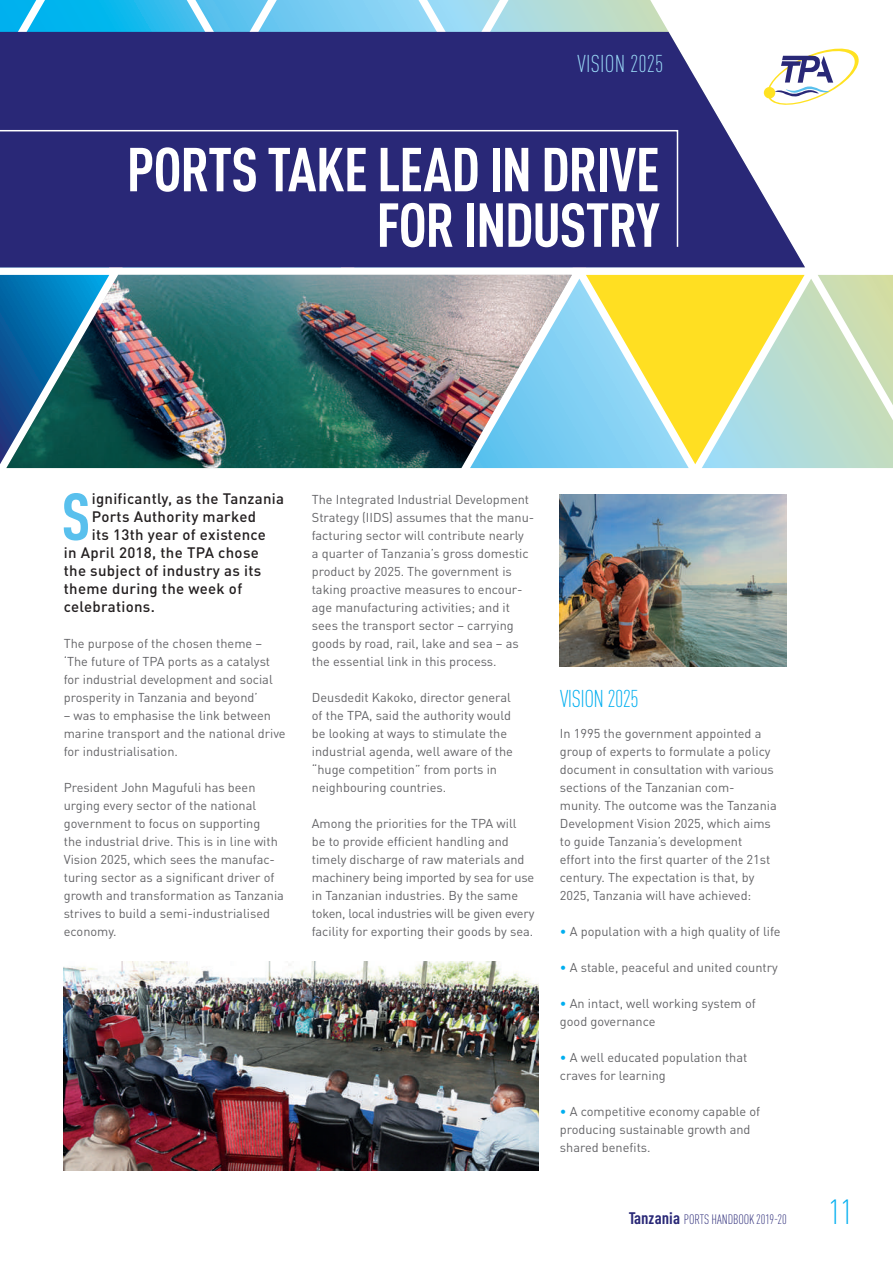
<style>
.page{position:relative;width:893px;height:1263px;background:#fff}
.page>*{position:absolute;margin:0;border:0;box-sizing:border-box;transform-origin:0 0}
.t1{font:700 condensed 65.55px "DINOT";color:#59c0ed}
.t2{font:700 condensed 61.05px/55.5px "DINOT";letter-spacing:-.02em;color:#fff;text-align:right}
.t3{font:300 condensed 34.5px "DINOT";color:#00aeef}
.t4{font:300 condensed 24px "DINOT";letter-spacing:-.02em;color:#00aeef}
.t5{font:300 condensed 24px "DINOT";letter-spacing:.01em;color:#9cdcf8}
.t6{font:500 15px "DINOT";letter-spacing:.02em;color:#231f20}
.t7{font:300 condensed 13.5px "DINOT";letter-spacing:-.005em;color:#292877}
.t8{font:12.75px/18px "DINOT";color:#636366}
.s1{color:#00aeef}
.s2{font-weight:700;font-size:16.5px}
</style>
<div class="page">
<svg style="left:0;top:275px;width:6px;height:189px"></svg>
<svg style="left:572px;top:275px;width:321px;height:193px;background:#cede9d"></svg>
<img style="left:560px;top:494px;width:227px;height:172px">
<svg style="left:0;top:0;width:859px;height:267px"></svg>
<div style="left:0;top:129px;width:679px;height:119px;background:#292877"></div>
<img style="left:64px;top:961px;width:475px;height:209px">
<img style="left:6px;top:275px;width:566px;height:193px">
<h3 class="t5" style="left:577px;top:50px;width:87px">VISION 2025</h3>
<h2 class="t2" style="left:127px;top:141px;width:535px">PORTS TAKE LEAD IN DRIVE<br>FOR INDUSTRY</h2>
<h1 class="t1" style="left:61px;top:477px;width:30px">S</h1>
<p class="t6" style="left:92px;top:488px;width:194px">ignificantly, as the Tanzania</p>
<p class="t6" style="left:92px;top:506px;width:166px">Ports Authority marked</p>
<p class="t6" style="left:92px;top:524px;width:176px">its 13th year of existence</p>
<p class="t6" style="left:64px;top:542px;width:197px">in April 2018, the TPA chose</p>
<p class="t6" style="left:64px;top:560px;width:199px">the subject of industry as its</p>
<p class="t6" style="left:64px;top:578px;width:180px">theme during the week of</p>
<p class="t6" style="left:64px;top:596px;width:93px">celebrations.</p>
<p class="t8" style="left:64px;top:634px;width:210px">The purpose of the chosen theme – ‘The future of TPA ports as a catalyst for industrial development and social prosperity in Tanzania and beyond’</p>
<p class="t8" style="left:64px;top:706px;width:223px">– was to emphasise the link between marine transport and the national drive for industrialisation.</p>
<p class="t8" style="left:64px;top:778px;width:222px">President John Magufuli has been urging every sector of the national government to focus on supporting<br>the industrial drive. This is in line with Vision 2025, which sees the manufac&shy;turing sector as a significant driver of growth and transformation as Tanzania strives to build a semi-industrialised economy.</p>
<p class="t8" style="left:312px;top:490px;width:224px">The Integrated Industrial Development Strategy (IIDS) assumes that the manu&shy;facturing sector will contribute nearly<br>a quarter of Tanzania’s gross domestic product by 2025. The government is taking proactive measures to encour&shy;age manufacturing activities; and it sees the transport sector – carrying goods by road, rail, lake and sea – as the essential link in this process.</p>
<p class="t8" style="left:312px;top:688px;width:203px">Deusdedit Kakoko, director general of the TPA, said the authority would be looking at ways to stimulate the industrial agenda, well aware of the “huge competition” from ports in neighbouring countries.</p>
<p class="t8" style="left:312px;top:814px;width:224px">Among the priorities for the TPA will<br>be to provide efficient handling and timely discharge of raw materials and machinery being imported by sea for use in Tanzanian industries. By the same token, local industries will be given every facility for exporting their goods by sea.</p>
<h3 class="t4" style="left:560px;top:684px;width:80px">VISION 2025</h3>
<p class="t8" style="left:560px;top:724px;width:218px">In 1995 the government appointed a group of experts to formulate a policy document in consultation with various sections of the Tanzanian com&shy;munity. The outcome was the Tanzania Development Vision 2025, which aims to guide Tanzania’s development<br>effort into the first quarter of the 21st century. The expectation is that, by 2025, Tanzania will have achieved:</p>
<p class="t8" style="left:560px;top:922px;width:222px"><span class="s1">•</span> A population with a high quality of life</p>
<p class="t8" style="left:560px;top:958px;width:220px"><span class="s1">•</span> A stable, peaceful and united country</p>
<p class="t8" style="left:560px;top:994px;width:197px"><span class="s1">•</span> An intact, well working system of good governance</p>
<p class="t8" style="left:560px;top:1048px;width:189px"><span class="s1">•</span> A well educated population that craves for learning</p>
<p class="t8" style="left:560px;top:1102px;width:202px"><span class="s1">•</span> A competitive economy capable of producing sustainable growth and shared benefits.</p>
<p class="t7" style="left:629px;top:1212px;width:159px"><span class="s2">Tanzania</span> PORTS HANDBOOK 2019-20</p>
<h3 class="t3" style="left:829px;top:1192px;width:25px">11</h3>
</div>
